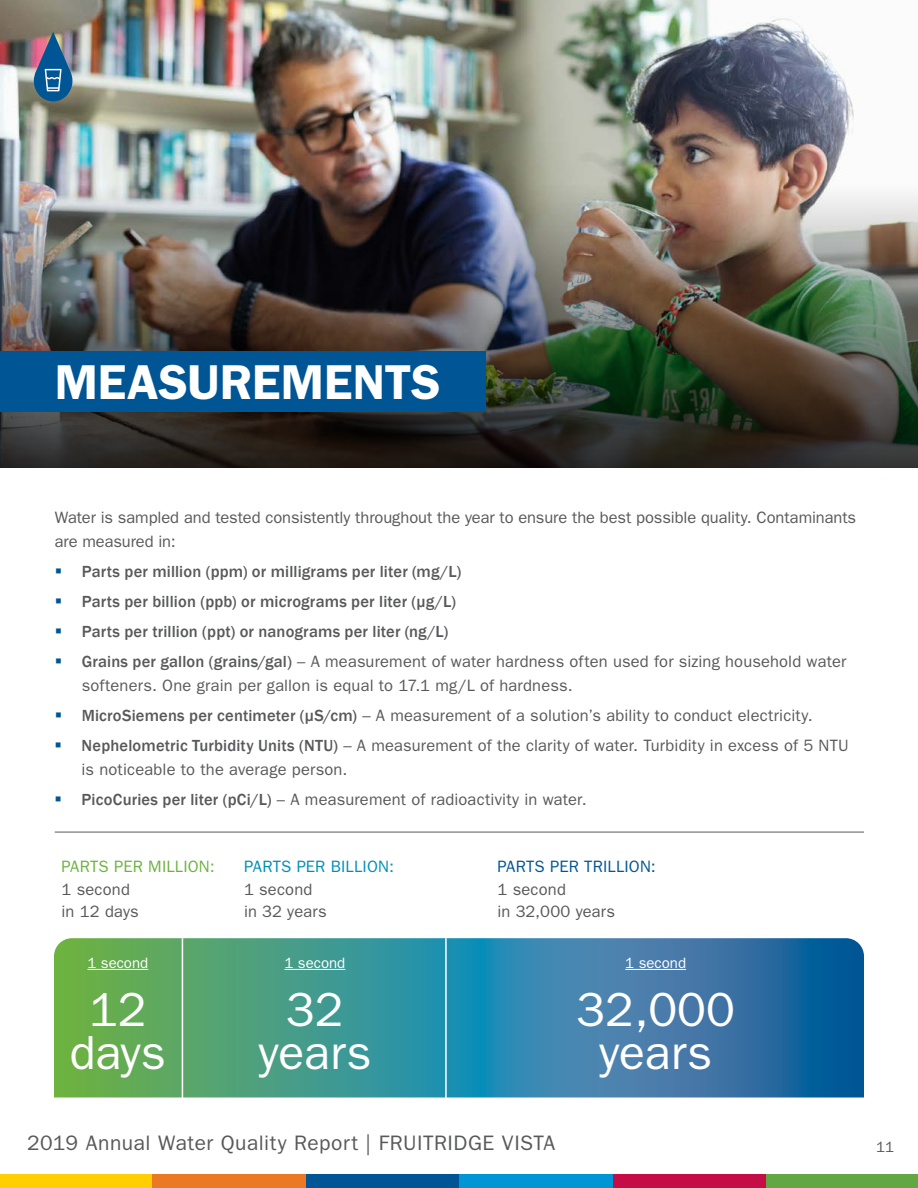
<style>
.page{position:relative;width:918px;height:1188px;background:#fff}
.page>*{position:absolute;margin:0;border:0;box-sizing:border-box;transform-origin:0 0}
.t1{font:600 49.2px "ITC Franklin Gothic Std";letter-spacing:-.005em;color:#fff}
.t2{font:48px/43.5px "ITC Franklin Gothic Std";color:#fff;text-align:center}
.t3{font:21px "ITC Franklin Gothic Std";letter-spacing:.02em;color:#58595b}
.t4{font:16.5px/22.5px "ITC Franklin Gothic Std";letter-spacing:.01em;color:#58595b}
.t5{font:500 16.5px "Franklin Gothic";letter-spacing:.01em;color:#58595b}
.t6{font:16.5px "ITC Franklin Gothic Std";letter-spacing:.01em;color:#005695}
.t7{font:16.5px "ITC Franklin Gothic Std";letter-spacing:.01em;color:#6cb33f}
.t8{font:16.5px "ITC Franklin Gothic Std";letter-spacing:.01em;color:#008eb9}
.t9{font:15px "ITC Franklin Gothic Std";color:#fff}
.t10{font:15px "ITC Franklin Gothic Std";color:#58595b}
.s1{color:#005695}
.s2{font-family:"Franklin Gothic";font-weight:500}
</style>
<div class="page">
<div style="left:766px;top:1174px;width:152px;height:14px;background:#62a744"></div>
<div style="left:612px;top:1174px;width:154px;height:14px;background:#c60c46"></div>
<div style="left:459px;top:1174px;width:153px;height:14px;background:#0096d6"></div>
<div style="left:305px;top:1174px;width:154px;height:14px;background:#005695"></div>
<div style="left:152px;top:1174px;width:153px;height:14px;background:#eb7924"></div>
<div style="left:0;top:1174px;width:152px;height:14px;background:#ffcf01"></div>
<img style="left:0;top:0;width:854px;height:185px">
<svg style="left:54px;top:938px;width:810px;height:160px;background:#3e8c92"></svg>
<hr style="left:445px;top:938px;width:2px;height:168px;background:#fff">
<hr style="left:182px;top:938px;width:1px;height:168px;background:#fff">
<hr style="left:284px;top:969px;width:61px;height:1px;background:#fff">
<hr style="left:87px;top:969px;width:61px;height:1px;background:#fff">
<hr style="left:625px;top:969px;width:61px;height:1px;background:#fff">
<img style="left:0;top:185px;width:918px;height:283px">
<svg style="left:34px;top:32px;width:38px;height:69px;background:#4d6f95"></svg>
<div style="left:0;top:351px;width:486px;height:61px;background:#005695"></div>
<hr style="left:55px;top:832px;width:809px;height:1px;background:#58595b">
<h1 class="t1" style="left:55px;top:353px;width:388px">MEASUREMENTS</h1>
<p class="t4" style="left:55px;top:506px;width:803px;line-height:24px">Water is sampled and tested consistently throughout the year to ensure the best possible quality. Contaminants are measured in:</p>
<p class="t5" style="left:55px;top:562px;width:408px"><span class="s1">▪</span> Parts per million (ppm) or milligrams per liter (mg/L)</p>
<p class="t5" style="left:55px;top:592px;width:403px"><span class="s1">▪</span> Parts per billion (ppb) or micrograms per liter (μg/L)</p>
<p class="t5" style="left:55px;top:622px;width:395px"><span class="s1">▪</span> Parts per trillion (ppt) or nanograms per liter (ng/L)</p>
<p class="t4" style="left:82px;top:650px;width:766px;line-height:24px;text-indent:-27px"><span class="s1">▪</span> <span class="s2">Grains per gallon (grains/gal)</span> – A measurement of water hardness often used for sizing household water softeners. One grain per gallon is equal to 17.1 mg/L of hardness.</p>
<p class="t4" style="left:55px;top:705px;width:760px"><span class="s1">▪</span> <span class="s2">MicroSiemens per centimeter (μS/cm)</span> – A measurement of a solution’s ability to conduct electricity.</p>
<p class="t4" style="left:82px;top:734px;width:769px;line-height:24px;text-indent:-27px"><span class="s1">▪</span> <span class="s2">Nephelometric Turbidity Units (NTU)</span> – A measurement of the clarity of water. Turbidity in excess of 5 NTU is noticeable to the average person.</p>
<p class="t4" style="left:55px;top:789px;width:534px"><span class="s1">▪</span> <span class="s2">PicoCuries per liter (pCi/L)</span> – A measurement of radioactivity in water.</p>
<p class="t7" style="left:62px;top:857px;width:155px">PARTS PER MILLION:</p>
<p class="t4" style="left:62px;top:878px;width:79px">1 second in 12 days</p>
<p class="t9" style="left:87px;top:954px;width:62px">1 second</p>
<h2 class="t2" style="left:70px;top:988px;width:97px">12 days</h2>
<p class="t8" style="left:244px;top:857px;width:151px">PARTS PER BILLION:</p>
<p class="t4" style="left:244px;top:878px;width:84px">1 second in 32 years</p>
<p class="t9" style="left:284px;top:954px;width:62px">1 second</p>
<h2 class="t2" style="left:258px;top:988px;width:115px">32 years</h2>
<p class="t6" style="left:497px;top:857px;width:160px">PARTS PER TRILLION:</p>
<p class="t4" style="left:497px;top:878px;width:119px">1 second<br>in 32,000 years</p>
<p class="t9" style="left:625px;top:954px;width:62px">1 second</p>
<h2 class="t2" style="left:577px;top:988px;width:160px">32,000 years</h2>
<p class="t3" style="left:27px;top:1131px;width:530px">2019 Annual Water Quality Report | FRUITRIDGE VISTA</p>
<p class="t10" style="left:876px;top:1138px;width:19px">11</p>
</div>
